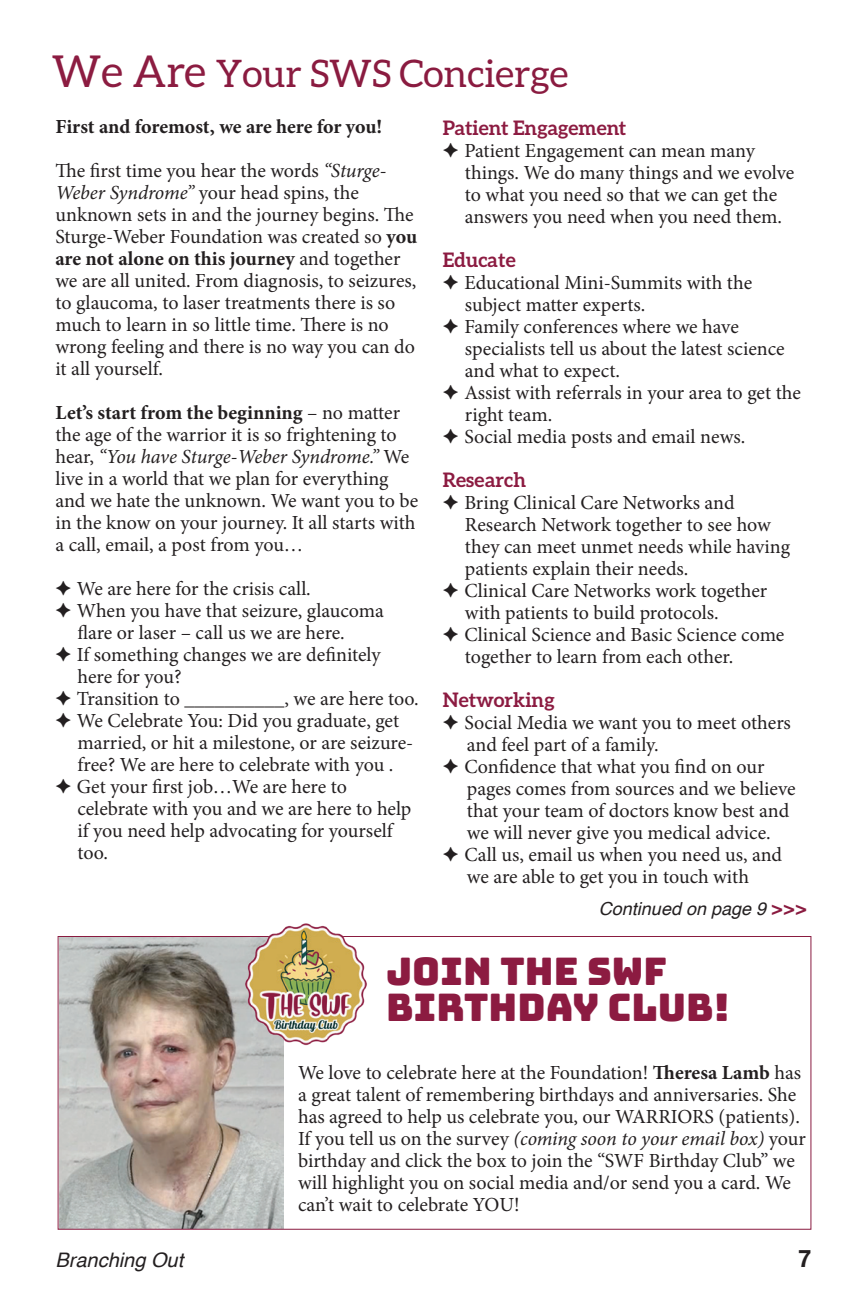
<style>
.page{position:relative;width:864px;height:1296px;background:#fff}
.page>*{position:absolute;margin:0;border:0;box-sizing:border-box;transform-origin:0 0}
.t1{font:38px/36px "Bungee";color:#8c1b41}
.t2{font:38px "Aleo";color:#8a1b40}
.t3{font:700 24px "Helvetica Neue";color:#231f20}
.t4{font:20px/22px "Minion Pro";letter-spacing:-.005em;color:#231f20}
.t5{font:700 20px "Aleo";color:#8c1b41}
.t6{font:700 20px "Minion Pro";letter-spacing:-.005em;color:#231f20}
.t7{font:italic 20px "Helvetica";color:#231f20}
.t8{font:italic 18px "Helvetica";color:#231f20}
.s1{font-size:44px;color:#8c1c41}
.s2{font-style:italic}
.s3{font-weight:700}
.s4{font-family:"Helvetica Neue";font-weight:700;font-style:normal;font-size:20px;color:#8a1b40}
</style>
<div class="page">
<img style="left:60px;top:938px;width:224px;height:290px">
<img style="left:230px;top:923px;width:151px;height:137px">
<h1 class="t2" style="left:52px;top:52px;width:518px"><span class="s1">We Are</span> Your SWS Concierge</h1>
<p class="t6" style="left:55px;top:113px;width:328px">First and foremost, we are here for you!</p>
<p class="t4" style="left:55px;top:160px;width:363px">The first time you hear the words <span class="s2">“Sturge-Weber Syndrome”</span> your head spins, the unknown sets in and the journey begins. The Sturge-Weber Foundation was created so <span class="s3">you are not alone on this journey</span> and together we are all united. From diagnosis, to seizures, to glaucoma, to laser treatments there is so much to learn in so little time. There is no wrong feeling and there is no way you can do it all yourself.</p>
<p class="t4" style="left:55px;top:402px;width:364px"><span class="s3">Let’s start from the beginning</span> – no matter the age of the warrior it is so frightening to hear, <span class="s2">“You have Sturge-Weber Syndrome.”</span> We live in a world that we plan for everything and we hate the unknown. We want you to be in the know on your journey. It all starts with a call, email, a post from you…</p>
<p class="t4" style="left:55px;top:578px;width:257px">✦ We are here for the crisis call.</p>
<p class="t4" style="left:55px;top:600px;width:330px">✦ When you have that seizure, glaucoma</p>
<p class="t4" style="left:77px;top:622px;width:269px">flare or laser – call us we are here.</p>
<p class="t4" style="left:55px;top:644px;width:327px">✦ If something changes we are definitely</p>
<p class="t4" style="left:77px;top:666px;width:106px">here for you?</p>
<p class="t4" style="left:55px;top:688px;width:365px">✦ Transition to __________, we are here too.</p>
<p class="t4" style="left:55px;top:710px;width:345px">✦ We Celebrate You: Did you graduate, get</p>
<p class="t4" style="left:77px;top:732px;width:337px">married, or hit a milestone, or are seizure-</p>
<p class="t4" style="left:77px;top:754px;width:318px">free? We are here to celebrate with you .</p>
<p class="t4" style="left:55px;top:776px;width:293px">✦ Get your first job…We are here to</p>
<p class="t4" style="left:77px;top:798px;width:335px">celebrate with you and we are here to help</p>
<p class="t4" style="left:77px;top:820px;width:317px">if you need help advocating for yourself</p>
<p class="t4" style="left:77px;top:842px;width:32px">too.</p>
<p class="t5" style="left:443px;top:116px;width:185px">Patient Engagement</p>
<p class="t4" style="left:465px;top:140px;width:331px;text-indent:-22px">✦ Patient Engagement can mean many things. We do many things and we evolve to what you need so that we can get the answers you need when you need them.</p>
<p class="t5" style="left:443px;top:248px;width:74px">Educate</p>
<p class="t4" style="left:443px;top:272px;width:311px">✦ Educational Mini-Summits with the</p>
<p class="t4" style="left:465px;top:294px;width:182px">subject matter experts.</p>
<p class="t4" style="left:443px;top:316px;width:297px">✦ Family conferences where we have</p>
<p class="t4" style="left:465px;top:338px;width:321px">specialists tell us about the latest science</p>
<p class="t4" style="left:465px;top:360px;width:157px">and what to expect.</p>
<p class="t4" style="left:443px;top:382px;width:360px">✦ Assist with referrals in your area to get the</p>
<p class="t4" style="left:465px;top:404px;width:89px">right team.</p>
<p class="t4" style="left:443px;top:426px;width:304px">✦ Social media posts and email news.</p>
<p class="t5" style="left:443px;top:468px;width:85px">Research</p>
<p class="t4" style="left:443px;top:492px;width:293px">✦ Bring Clinical Care Networks and</p>
<p class="t4" style="left:465px;top:514px;width:307px">Research Network together to see how</p>
<p class="t4" style="left:465px;top:536px;width:327px">they can meet unmet needs while having</p>
<p class="t4" style="left:465px;top:558px;width:225px">patients explain their needs.</p>
<p class="t4" style="left:443px;top:580px;width:326px">✦ Clinical Care Networks work together</p>
<p class="t4" style="left:465px;top:602px;width:255px">with patients to build protocols.</p>
<p class="t4" style="left:443px;top:624px;width:343px">✦ Clinical Science and Basic Science come</p>
<p class="t4" style="left:465px;top:646px;width:270px">together to learn from each other.</p>
<p class="t5" style="left:443px;top:688px;width:113px">Networking</p>
<p class="t4" style="left:443px;top:712px;width:350px">✦ Social Media we want you to meet others</p>
<p class="t4" style="left:467px;top:734px;width:193px">and feel part of a family.</p>
<p class="t4" style="left:443px;top:756px;width:323px">✦ Confidence that what you find on our</p>
<p class="t4" style="left:467px;top:778px;width:330px">pages comes from sources and we believe</p>
<p class="t4" style="left:467px;top:800px;width:324px">that your team of doctors know best and</p>
<p class="t4" style="left:467px;top:822px;width:305px">we will never give you medical advice.</p>
<p class="t4" style="left:443px;top:844px;width:341px">✦ Call us, email us when you need us, and</p>
<p class="t4" style="left:467px;top:866px;width:284px">we are able to get you in touch with</p>
<p class="t8" style="left:599px;top:895px;width:210px">Continued on page 9 <span class="s4">&gt;&gt;&gt;</span></p>
<h1 class="t1" style="left:386px;top:953px;width:345px">JOIN THE SWF<br>BIRTHDAY CLUB!</h1>
<p class="t4" style="left:298px;top:1061px;width:509px">We love to celebrate here at the Foundation! <span class="s3">Theresa Lamb</span> has a great talent of remembering birthdays and anniversaries. She has agreed to help us celebrate you, our WARRIORS (patients).<br>If you tell us on the survey <span class="s2">(coming soon to your email box)</span> your birthday and click the box to join the “SWF Birthday Club” we will highlight you on social media and/or send you a card. We can’t wait to celebrate YOU!</p>
<p class="t7" style="left:55px;top:1244px;width:129px">Branching Out</p>
<p class="t3" style="left:798px;top:1239px;width:15px">7</p>
</div>
